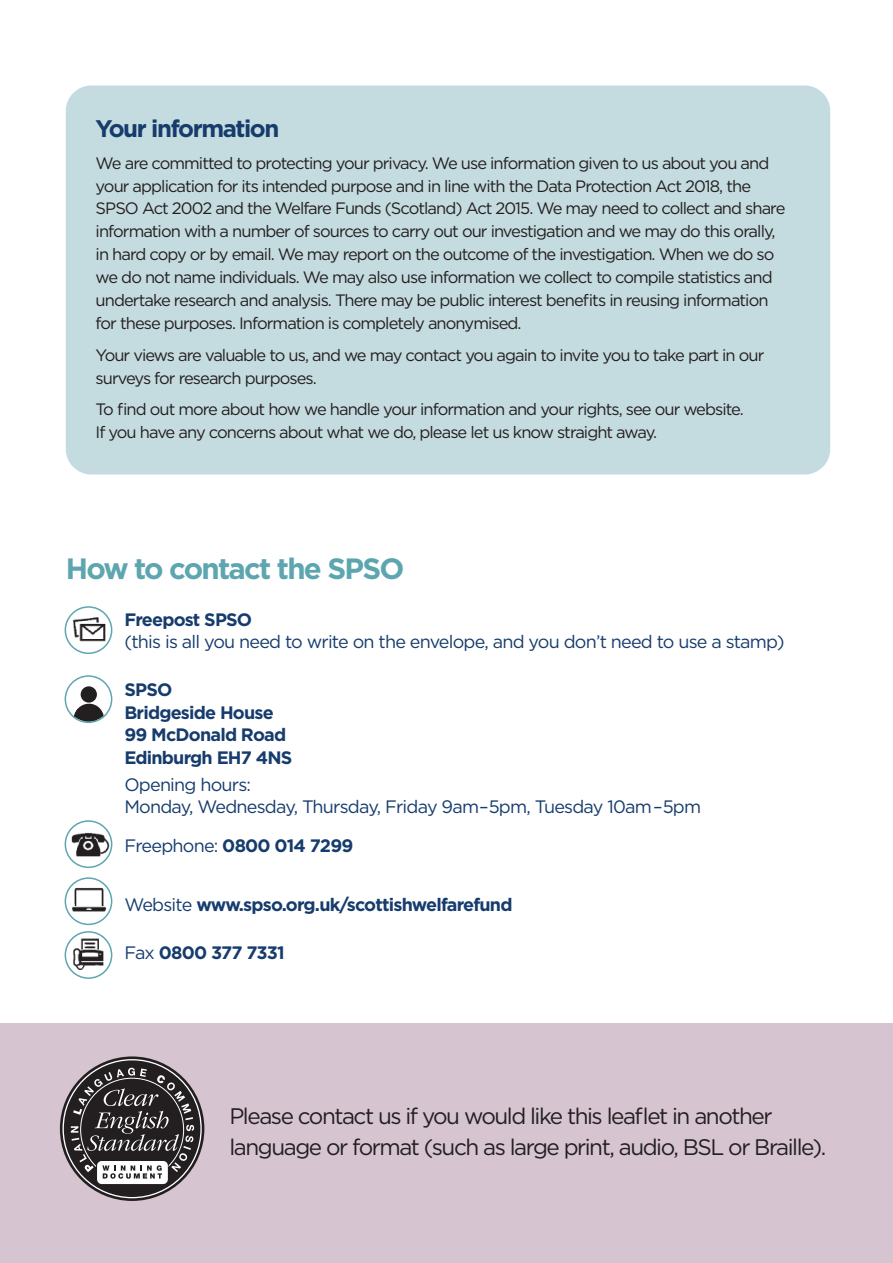
<style>
.page{position:relative;width:893px;height:1263px;background:#fff}
.page>*{position:absolute;margin:0;border:0;box-sizing:border-box;transform-origin:0 0}
.t1{font:700 29.4px "Gotham";letter-spacing:-.06em;color:#5da6b0}
.t2{font:700 24px "Gotham";letter-spacing:-.06em;color:#163c6d}
.t3{font:22.5px/30.2px "Gotham";letter-spacing:-.065em;color:#231f20}
.t4{font:700 18px/22.5px "Gotham";letter-spacing:-.045em;color:#163c6d}
.t5{font:18px/22.5px "Gotham";letter-spacing:-.045em;color:#163c6d}
.t6{font:16.5px/23px "Gotham";letter-spacing:-.055em;color:#231f20}
.s1{font-weight:400}
</style>
<div class="page">
<div style="left:0;top:1023px;width:893px;height:240px;background:#d6c4d1"></div>
<svg style="left:65px;top:606px;width:47px;height:48px"></svg>
<img style="left:71px;top:616px;width:37px;height:32px">
<svg style="left:65px;top:675px;width:47px;height:48px"></svg>
<svg style="left:65px;top:820px;width:47px;height:48px"></svg>
<svg style="left:65px;top:931px;width:47px;height:48px"></svg>
<img style="left:69px;top:830px;width:42px;height:29px">
<img style="left:69px;top:938px;width:38px;height:34px">
<svg style="left:65px;top:877px;width:47px;height:48px"></svg>
<img style="left:69px;top:886px;width:40px;height:26px">
<svg style="left:60px;top:1056px;width:144px;height:145px"></svg>
<div style="left:66px;top:86px;width:764px;height:388px;background:#c4dbdf;border-radius:26px"></div>
<h2 class="t2" style="left:96px;top:120px;width:185px">Your information</h2>
<p class="t6" style="left:96px;top:153px;width:691px">We are committed to protecting your privacy. We use information given to us about you and your application for its intended purpose and in line with the Data Protection Act 2018, the SPSO Act 2002 and the Welfare Funds (Scotland) Act 2015. We may need to collect and share information with a number of sources to carry out our investigation and we may do this orally, in hard copy or by email. We may report on the outcome of the investigation. When we do so we do not name individuals. We may also use information we collect to compile statistics and undertake research and analysis. There may be public interest benefits in reusing information for these purposes. Information is completely anonymised.</p>
<p class="t6" style="left:96px;top:345px;width:670px">Your views are valuable to us, and we may contact you again to invite you to take part in our surveys for research purposes.</p>
<p class="t6" style="left:96px;top:399px;width:650px">To find out more about how we handle your information and your rights, see our website.<br>If you have any concerns about what we do, please let us know straight away.</p>
<h1 class="t1" style="left:66px;top:558px;width:340px">How to contact the SPSO</h1>
<p class="t4" style="left:124px;top:610px;width:129px">Freepost SPSO</p>
<p class="t5" style="left:124px;top:632px;width:662px">(this is all you need to write on the envelope, and you don’t need to use a stamp)</p>
<p class="t4" style="left:124px;top:680px;width:169px">SPSO<br>Bridgeside House<br>99 McDonald Road<br>Edinburgh EH7 4NS</p>
<p class="t5" style="left:124px;top:775px;width:578px">Opening hours:<br>Monday, Wednesday, Thursday, Friday 9am–5pm, Tuesday 10am–5pm</p>
<p class="t4" style="left:124px;top:836px;width:230px"><span class="s1">Freephone:</span> 0800 014 7299</p>
<p class="t4" style="left:124px;top:895px;width:390px"><span class="s1">Website</span> www.spso.org.uk/scottishwelfarefund</p>
<p class="t4" style="left:124px;top:943px;width:162px"><span class="s1">Fax</span> 0800 377 7331</p>
<h3 class="t3" style="left:229px;top:1103px;width:598px">Please contact us if you would like this leaflet in another language or format (such as large print, audio, BSL or Braille).</h3>
</div>
